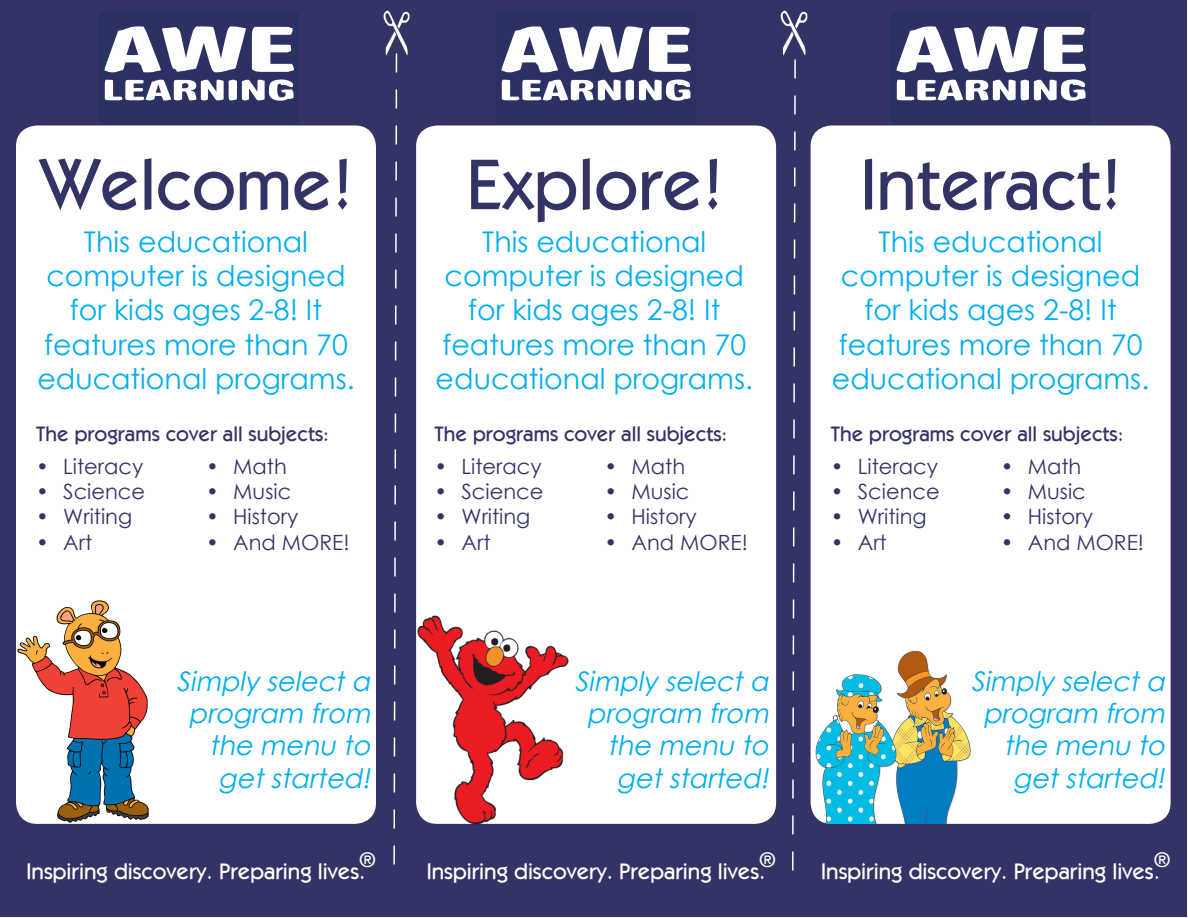
<style>
.page{position:relative;width:1188px;height:918px;background:#fff}
.page>*{position:absolute;margin:0;border:0;box-sizing:border-box;transform-origin:0 0}
.t1{font:500 72px "Karat";color:#336}
.t2{font:28.5px/34.2px "Century Gothic";color:#00aeef;text-align:center}
.t3{font:italic 27px/32.4px "Century Gothic";color:#00aeef;text-align:right}
.t4{font:500 22.5px "Karat";color:#fff}
.t5{font:21px "Century Gothic";color:#336}
.t6{font:500 21px "Karat";color:#336}
.t7{font:500 21px "Karat";color:#fff}
</style>
<div class="page">
<div style="left:1px;top:1px;width:1186px;height:916px;background:#336"></div>
<div style="left:811px;top:125px;width:360px;height:699px;background:#fff;border-radius:21px"></div>
<div style="left:416px;top:125px;width:360px;height:699px;background:#fff;border-radius:21px"></div>
<div style="left:16px;top:125px;width:360px;height:699px;background:#fff;border-radius:21px"></div>
<img style="left:16px;top:600px;width:150px;height:224px">
<img style="left:416px;top:601px;width:193px;height:224px">
<img style="left:812px;top:651px;width:165px;height:173px">
<img style="left:896px;top:26px;width:190px;height:75px">
<img style="left:383px;top:10px;width:27px;height:46px">
<img style="left:780px;top:10px;width:28px;height:46px">
<svg style="left:393px;top:52px;width:5px;height:813px"></svg>
<svg style="left:792px;top:59px;width:4px;height:812px"></svg>
<img style="left:501px;top:26px;width:190px;height:75px">
<img style="left:104px;top:26px;width:190px;height:75px">
<p class="t1" style="left:40px;top:142px;width:314px">Welcome!</p>
<p class="t1" style="left:466px;top:142px;width:257px">Explore!</p>
<p class="t1" style="left:861px;top:142px;width:261px">Interact!</p>
<p class="t2" style="left:84px;top:224px;width:226px">This educational</p>
<p class="t2" style="left:46px;top:258px;width:301px">computer is designed for kids ages 2-8! It</p>
<p class="t2" style="left:44px;top:327px;width:305px">features more than 70</p>
<p class="t2" style="left:37px;top:361px;width:319px">educational programs.</p>
<p class="t2" style="left:482px;top:224px;width:226px">This educational</p>
<p class="t2" style="left:445px;top:258px;width:301px">computer is designed for kids ages 2-8! It</p>
<p class="t2" style="left:442px;top:327px;width:305px">features more than 70</p>
<p class="t2" style="left:436px;top:361px;width:319px">educational programs.</p>
<p class="t2" style="left:879px;top:224px;width:226px">This educational</p>
<p class="t2" style="left:841px;top:258px;width:301px">computer is designed for kids ages 2-8! It</p>
<p class="t2" style="left:839px;top:327px;width:305px">features more than 70</p>
<p class="t2" style="left:832px;top:361px;width:319px">educational programs.</p>
<p class="t6" style="left:36px;top:421px;width:294px">The programs cover all subjects:</p>
<p class="t5" style="left:36px;top:452px;width:109px">• Literacy</p>
<p class="t5" style="left:36px;top:477px;width:110px">• Science</p>
<p class="t5" style="left:36px;top:502px;width:97px">• Writing</p>
<p class="t5" style="left:36px;top:527px;width:57px">• Art</p>
<p class="t5" style="left:206px;top:452px;width:82px">• Math</p>
<p class="t5" style="left:206px;top:477px;width:87px">• Music</p>
<p class="t5" style="left:206px;top:502px;width:94px">• History</p>
<p class="t5" style="left:206px;top:527px;width:145px">• And MORE!</p>
<p class="t3" style="left:177px;top:664px;width:202px">Simply selecta program from the menu to getstarted!</p>
<p class="t7" style="left:359px;top:847px;width:18px">®</p>
<p class="t4" style="left:27px;top:858px;width:340px">Inspiring discovery. Preparing lives.</p>
<p class="t6" style="left:435px;top:421px;width:294px">The programs cover all subjects:</p>
<p class="t5" style="left:435px;top:452px;width:109px">• Literacy</p>
<p class="t5" style="left:435px;top:477px;width:110px">• Science</p>
<p class="t5" style="left:435px;top:502px;width:97px">• Writing</p>
<p class="t5" style="left:435px;top:527px;width:57px">• Art</p>
<p class="t5" style="left:605px;top:452px;width:82px">• Math</p>
<p class="t5" style="left:605px;top:477px;width:87px">• Music</p>
<p class="t5" style="left:605px;top:502px;width:94px">• History</p>
<p class="t5" style="left:605px;top:527px;width:145px">• And MORE!</p>
<p class="t6" style="left:831px;top:421px;width:294px">The programs cover all subjects:</p>
<p class="t5" style="left:831px;top:452px;width:109px">• Literacy</p>
<p class="t5" style="left:831px;top:477px;width:110px">• Science</p>
<p class="t5" style="left:831px;top:502px;width:97px">• Writing</p>
<p class="t5" style="left:831px;top:527px;width:57px">• Art</p>
<p class="t5" style="left:1001px;top:452px;width:82px">• Math</p>
<p class="t5" style="left:1001px;top:477px;width:87px">• Music</p>
<p class="t5" style="left:1001px;top:502px;width:94px">• History</p>
<p class="t5" style="left:1001px;top:527px;width:145px">• And MORE!</p>
<p class="t3" style="left:575px;top:664px;width:202px">Simply selecta program from the menu to getstarted!</p>
<p class="t3" style="left:971px;top:664px;width:202px">Simply selecta program from the menu to getstarted!</p>
<p class="t7" style="left:759px;top:847px;width:18px">®</p>
<p class="t4" style="left:427px;top:858px;width:340px">Inspiring discovery. Preparing lives.</p>
<p class="t7" style="left:1154px;top:847px;width:18px">®</p>
<p class="t4" style="left:821px;top:858px;width:340px">Inspiring discovery. Preparing lives.</p>
</div>
